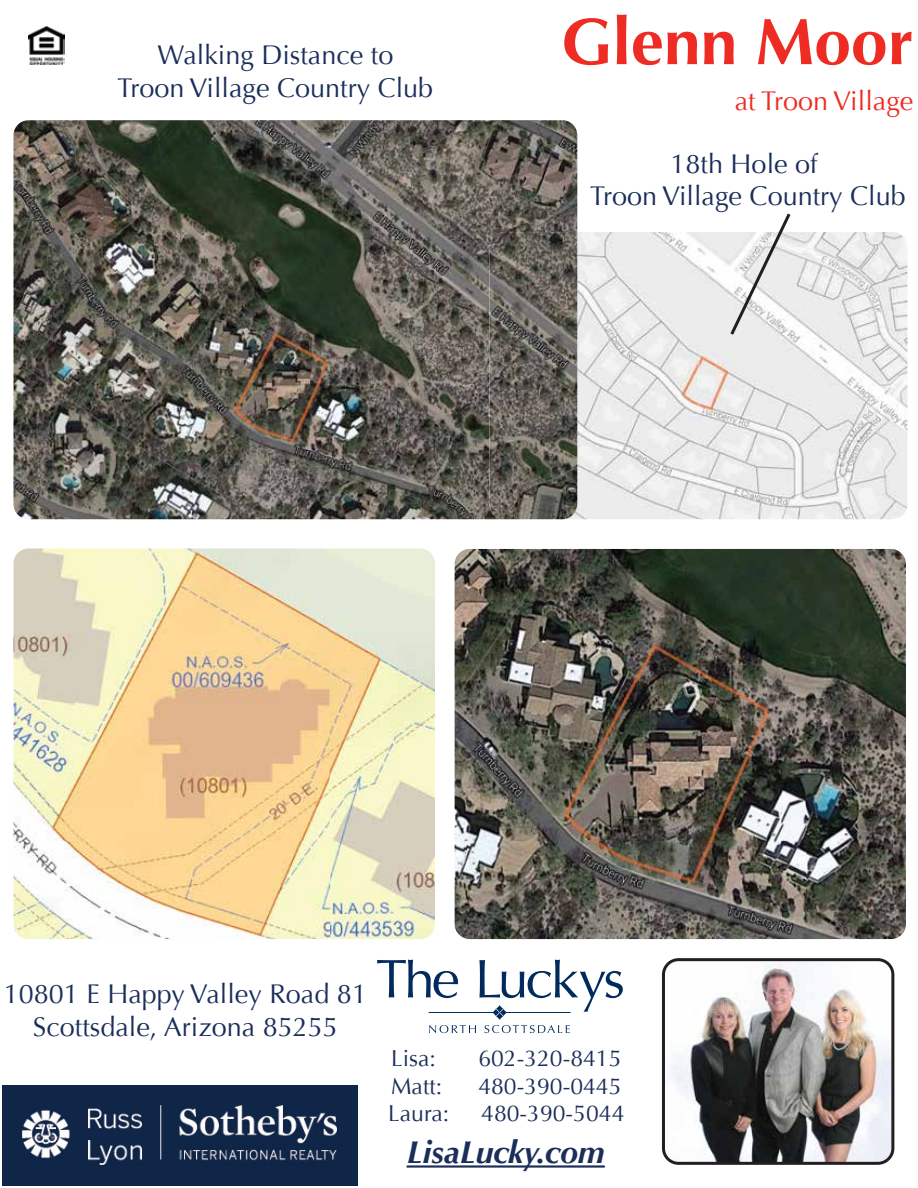
<style>
.page{position:relative;width:918px;height:1188px;background:#fff}
.page>*{position:absolute;margin:0;border:0;box-sizing:border-box;transform-origin:0 0}
.t1{font:700 66px "Optima";color:#ee2c24}
.t2{font:italic 700 31.8px "Optima";color:#1a2e5a}
.t3{font:27px/32.4px "Optima";color:#1a2e5a;text-align:center}
.t4{font:27px "Optima";color:#ee2c24}
.t5{font:22.95px "Optima";color:#1a2e5a}
</style>
<div class="page">
<img style="left:2px;top:1085px;width:355px;height:101px">
<img style="left:29px;top:27px;width:36px;height:37px">
<svg style="left:407px;top:1166px;width:198px;height:1px"></svg>
<svg style="left:377px;top:960px;width:81px;height:38px"></svg>
<svg style="left:479px;top:960px;width:144px;height:52px"></svg>
<svg style="left:429px;top:1025px;width:47px;height:8px"></svg>
<svg style="left:484px;top:1025px;width:86px;height:8px"></svg>
<svg style="left:492px;top:1009px;width:8px;height:7px"></svg>
<svg style="left:496px;top:1005px;width:7px;height:8px"></svg>
<svg style="left:496px;top:1012px;width:7px;height:8px"></svg>
<svg style="left:500px;top:1009px;width:7px;height:7px"></svg>
<hr style="left:503px;top:1012px;width:68px;height:1px;background:#002b5c">
<hr style="left:429px;top:1012px;width:67px;height:1px;background:#002b5c">
<img style="left:662px;top:958px;width:232px;height:207px">
<img style="left:577px;top:232px;width:330px;height:287px">
<img style="left:14px;top:120px;width:512px;height:399px">
<img style="left:526px;top:120px;width:51px;height:112px">
<img style="left:526px;top:519px;width:36px;height:1px">
<img style="left:489px;top:232px;width:88px;height:287px">
<img style="left:14px;top:548px;width:421px;height:391px">
<img style="left:455px;top:549px;width:451px;height:390px">
<svg style="left:730px;top:214px;width:60px;height:121px"></svg>
<p class="t3" style="left:118px;top:39px;width:317px">Walking Distance to<br>Troon Village Country Club</p>
<h1 class="t1" style="left:561px;top:3px;width:354px">Glenn Moor</h1>
<p class="t4" style="left:735px;top:85px;width:180px">at Troon Village</p>
<p class="t3" style="left:590px;top:148px;width:317px">18th Hole of<br>Troon Village Country Club</p>
<p class="t3" style="left:4px;top:978px;width:365px">10801 E Happy Valley Road 81<br>Scottsdale, Arizona 85255</p>
<p class="t5" style="left:391px;top:1045px;width:46px">Lisa:</p>
<p class="t5" style="left:478px;top:1045px;width:145px">602-320-8415</p>
<p class="t5" style="left:391px;top:1073px;width:53px">Matt:</p>
<p class="t5" style="left:478px;top:1073px;width:145px">480-390-0445</p>
<p class="t5" style="left:388px;top:1100px;width:63px">Laura:</p>
<p class="t5" style="left:481px;top:1100px;width:145px">480-390-5044</p>
<p class="t2" style="left:407px;top:1134px;width:199px">LisaLucky.com</p>
</div>
